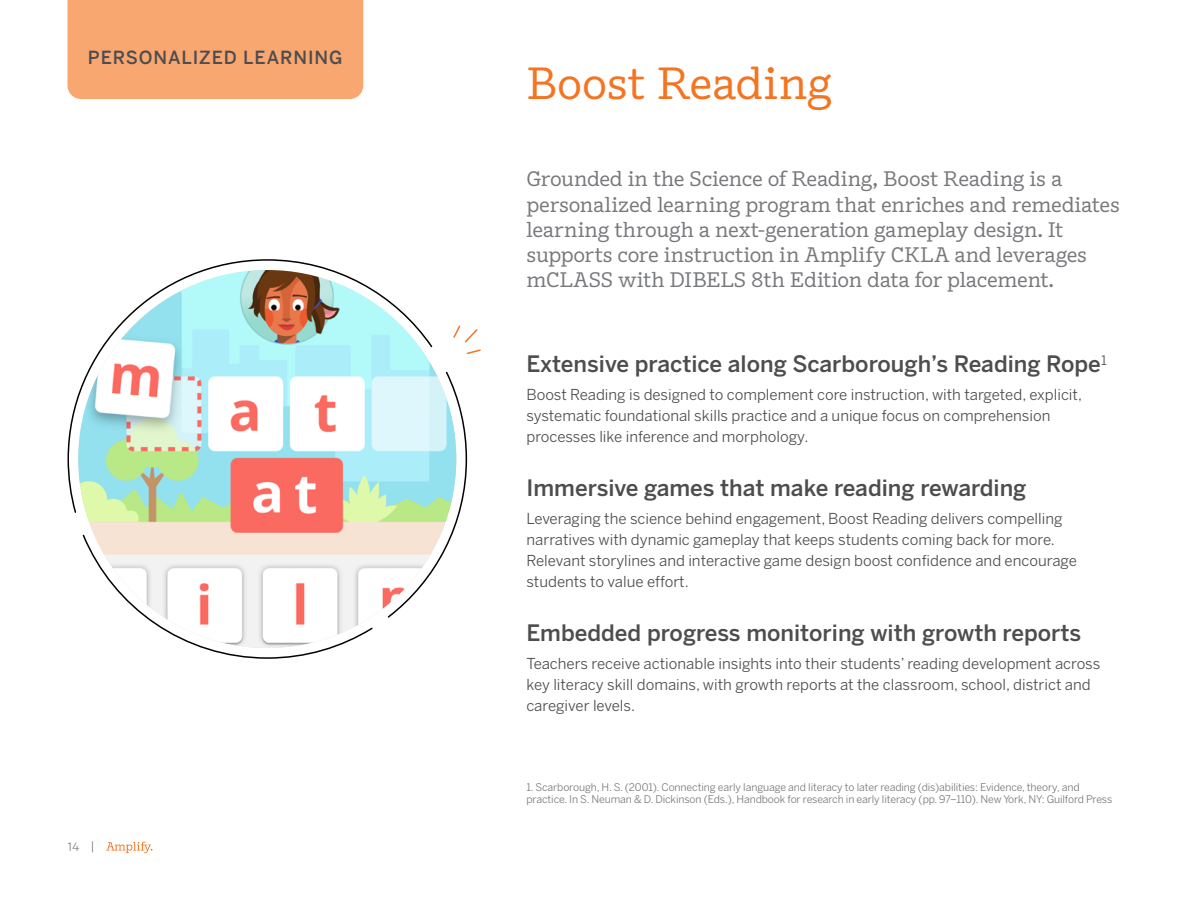
<style>
.page{position:relative;width:1188px;height:918px;background:#fff}
.page>*{position:absolute;margin:0;border:0;box-sizing:border-box;transform-origin:0 0}
.t1{font:45px "Amplify";letter-spacing:-.005em;color:#f47421}
.t2{font:500 22.5px "Benton Sans";color:#4d4d4f}
.t3{font:21px/25.2px "Amplify";letter-spacing:-.01em;color:#77787b}
.t4{font:500 18px "Benton Sans";letter-spacing:.05em;color:#4d4d4f}
.t5{font:15px/21px "Benton Sans";color:#4d4d4f}
.t6{font:300 12px "Amplify";color:#4d4d4f}
.t7{font:10.5px/12.6px "Benton Sans";letter-spacing:-.01em;color:#77787b}
</style>
<div class="page">
<div style="left:68px;top:0;width:295px;height:99px;background:#f9a770"></div>
<svg style="left:202px;top:648px;width:130px;height:11px"></svg>
<svg style="left:67px;top:259px;width:265px;height:254px"></svg>
<svg style="left:456px;top:393px;width:12px;height:132px"></svg>
<div style="left:78px;top:270px;width:378px;height:378px;background:#000;opacity:.1"></div>
<img style="left:78px;top:270px;width:378px;height:378px;border-radius:189px">
<svg style="left:452px;top:324px;width:29px;height:31px"></svg>
<svg style="left:106px;top:842px;width:46px;height:11px"></svg>
<p class="t4" style="left:88px;top:46px;width:256px">PERSONALIZED LEARNING</p>
<p class="t6" style="left:68px;top:839px;width:28px">14 |</p>
<h1 class="t1" style="left:526px;top:53px;width:307px">Boost Reading</h1>
<p class="t3" style="left:526px;top:167px;width:595px">Grounded in the Science of Reading, Boost Reading is a personalized learning program that enriches and remediates learning through a next-generation gameplay design. It supports core instruction in Amplify CKLA and leverages mCLASS with DIBELS 8th Edition data for placement.</p>
<h2 class="t2" style="left:526px;top:350px;width:582px">Extensive practice along Scarborough’s Reading Rope<sup>1</sup></h2>
<p class="t5" style="left:526px;top:384px;width:557px">Boost Reading is designed to complement core instruction, with targeted, explicit, systematic foundational skills practice and a unique focus on comprehension processes like inference and morphology.</p>
<h2 class="t2" style="left:526px;top:474px;width:501px">Immersive games that make reading rewarding</h2>
<p class="t5" style="left:526px;top:508px;width:552px">Leveraging the science behind engagement, Boost Reading delivers compelling narratives with dynamic gameplay that keeps students coming back for more.<br>Relevant storylines and interactive game design boost confidence and encourage students to value effort.</p>
<h2 class="t2" style="left:526px;top:619px;width:556px">Embedded progress monitoring with growth reports</h2>
<p class="t5" style="left:526px;top:653px;width:575px">Teachers receive actionable insights into their students’ reading development across key literacy skill domains, with growth reports at the classroom, school, district and caregiver levels.</p>
<p class="t7" style="left:526px;top:781px;width:587px">1. Scarborough, H. S. (2001). Connecting early language and literacy to later reading (dis)abilities: Evidence, theory, and practice. In S. Neuman &amp; D. Dickinson (Eds.), Handbook for research in early literacy (pp. 97–110). New York, NY: Guilford Press</p>
</div>
